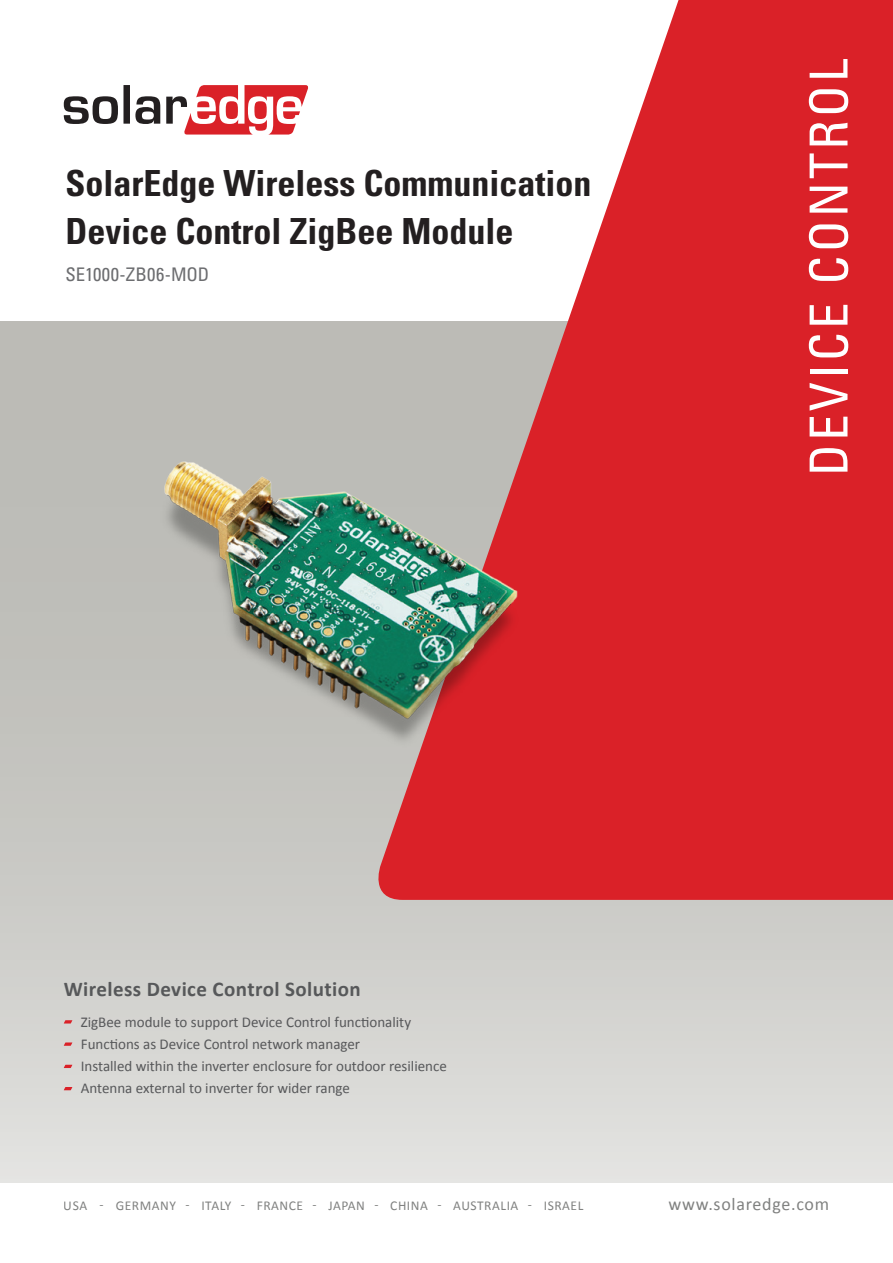
<style>
.page{position:relative;width:893px;height:1263px;background:#fff}
.page>*{position:absolute;margin:0;border:0;box-sizing:border-box;transform-origin:0 0}
.pg1_Family_vertical{font:condensed 52.5px "Univers LT Std";letter-spacing:.06em;color:#fff}
.pg1_Product_Header{font:700 condensed 36px "Univers LT Std";color:#231f20}
.pg1_Text_bold{font:700 21px "Calibri";letter-spacing:.02em;color:#57585a}
.pg2_Product_Part-No{font:condensed 18.75px "Univers LT Std";letter-spacing:.005em;color:#6c6d70}
.pg1_Text_URL{font:18px "Calibri";letter-spacing:.04em;color:#808180}
.Pg1_Text_Bullets{font:15px "Calibri";color:#57585a}
.t1{font:13.5px "Calibri";letter-spacing:.04em;color:#808180}
</style>
<div class="page">
<div style="left:0;top:321px;width:893px;height:861px;background:linear-gradient(to bottom,#b4b3ae,#dbdbd8)"></div>
<svg style="left:369px;top:0;width:524px;height:900px;fill:#da2128"></svg>
<svg style="left:64px;top:85px;width:244px;height:50px"></svg>
<svg style="left:64px;top:1020px;width:8px;height:3px"></svg>
<svg style="left:64px;top:1042px;width:8px;height:4px"></svg>
<svg style="left:64px;top:1065px;width:8px;height:3px"></svg>
<svg style="left:64px;top:1087px;width:8px;height:3px"></svg>
<img style="left:149px;top:450px;width:389px;height:304px">
<p class="pg1_Product_Header" style="left:66px;top:161px;width:527px">SolarEdge Wireless Communication</p>
<p class="pg1_Product_Header" style="left:66px;top:209px;width:449px">Device Control ZigBee Module</p>
<p class="pg2_Product_Part-No" style="left:66px;top:262px;width:145px">SE1000-ZB06-MOD</p>
<p class="pg1_Family_vertical" style="left:796px;top:476px;width:419px;rotate:-90deg">DEVICE CONTROL</p>
<p class="pg1_Text_bold" style="left:64px;top:975px;width:299px">Wireless Device Control Solution</p>
<p class="Pg1_Text_Bullets" style="left:81px;top:1012px;width:332px">ZigBee module to support Device Control functionality</p>
<p class="Pg1_Text_Bullets" style="left:81px;top:1034px;width:281px">Functions as Device Control network manager</p>
<p class="Pg1_Text_Bullets" style="left:81px;top:1057px;width:368px">Installed within the inverter enclosure for outdoor resilience</p>
<p class="Pg1_Text_Bullets" style="left:81px;top:1079px;width:271px">Antenna external to inverter for wider range</p>
<p class="t1" style="left:64px;top:1197px;width:25px">USA</p>
<p class="t1" style="left:100px;top:1197px;width:6px">-</p>
<p class="t1" style="left:116px;top:1197px;width:62px">GERMANY</p>
<p class="t1" style="left:185px;top:1197px;width:6px">-</p>
<p class="t1" style="left:201px;top:1197px;width:31px">ITALY</p>
<p class="t1" style="left:241px;top:1197px;width:6px">-</p>
<p class="t1" style="left:257px;top:1197px;width:48px">FRANCE</p>
<p class="t1" style="left:313px;top:1197px;width:6px">-</p>
<p class="t1" style="left:328px;top:1197px;width:38px">JAPAN</p>
<p class="t1" style="left:374px;top:1197px;width:6px">-</p>
<p class="t1" style="left:390px;top:1197px;width:39px">CHINA</p>
<p class="t1" style="left:437px;top:1197px;width:6px">-</p>
<p class="t1" style="left:453px;top:1197px;width:67px">AUSTRALIA</p>
<p class="t1" style="left:528px;top:1197px;width:6px">-</p>
<p class="t1" style="left:544px;top:1197px;width:41px">ISRAEL</p>
<p class="pg1_Text_URL" style="left:669px;top:1193px;width:162px">www.solaredge.com</p>
</div>
